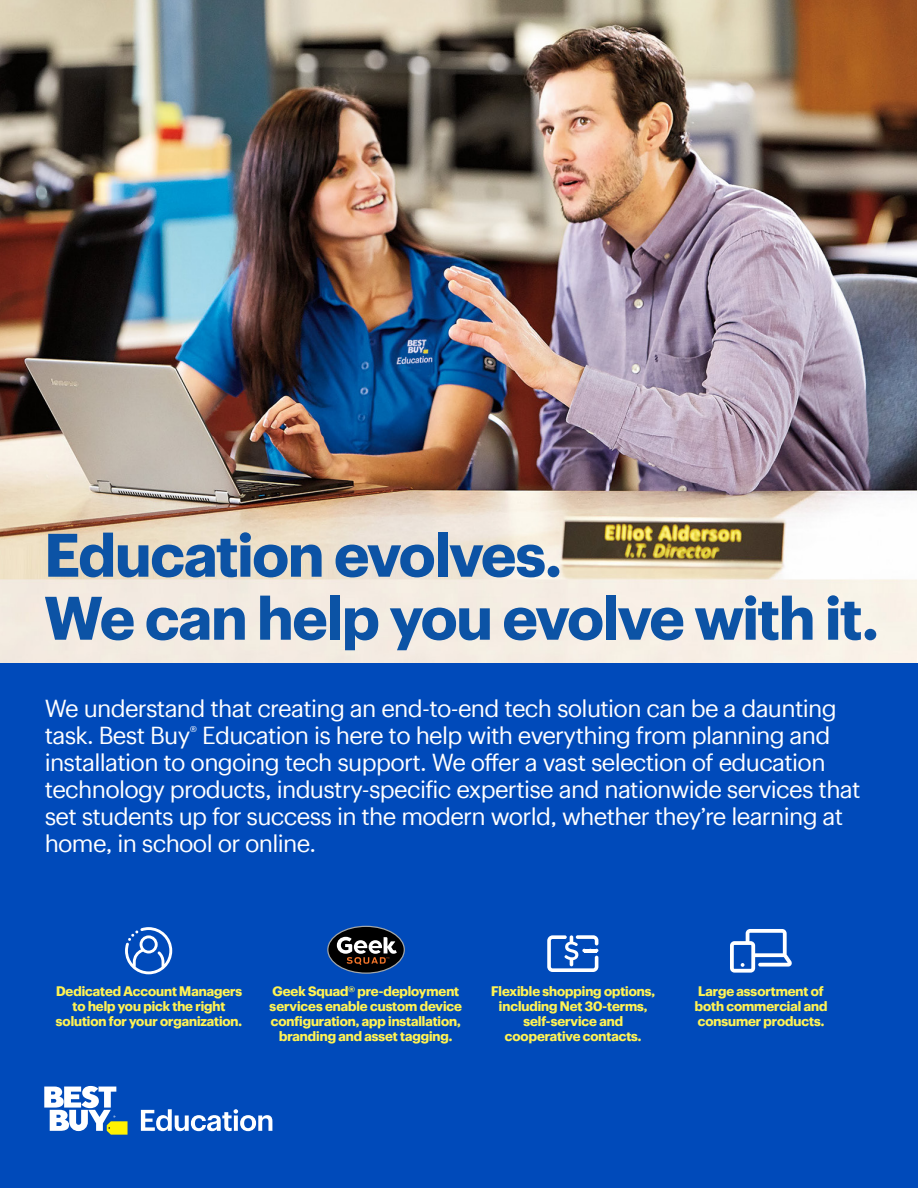
<style>
.page{position:relative;width:918px;height:1188px;background:#fff}
.page>*{position:absolute;margin:0;border:0;box-sizing:border-box;transform-origin:0 0}
.t1{font:700 60px/63px "Human BBY 75";letter-spacing:-.01em;color:#0c53a5}
.t2{font:24px/27px "Human BBY Office";color:#fff}
.t3{font:700 13.5px/15px "Human BBY Office";color:#fff353;text-align:center}
</style>
<div class="page">
<img style="left:0;top:0;width:917px;height:663px">
<div style="left:0;top:663px;width:918px;height:525px;background:#004aba"></div>
<svg style="left:730px;top:929px;width:62px;height:44px"></svg>
<svg style="left:125px;top:927px;width:47px;height:47px"></svg>
<svg style="left:327px;top:926px;width:78px;height:48px"></svg>
<svg style="left:141px;top:1109px;width:131px;height:22px"></svg>
<svg style="left:44px;top:1086px;width:84px;height:49px"></svg>
<svg style="left:547px;top:935px;width:51px;height:37px"></svg>
<p class="t1" style="left:45px;top:518px;width:835px">Education evolves.<br>We can help you evolve with it.</p>
<p class="t2" style="left:45px;top:693px;width:793px">We understand that creating an end-to-end tech solution can be a daunting task. Best Buy<sup>®</sup> Education is here to help with everything from planning and</p>
<p class="t2" style="left:45px;top:747px;width:782px">installation to ongoing tech support. We offer a vast selection of education</p>
<p class="t2" style="left:45px;top:774px;width:817px">technology products, industry-specific expertise and nationwide services that set students up for success in the modern world, whether they’re learning at home, in school or online.</p>
<p class="t3" style="left:491px;top:982px;width:165px">Flexible shopping options,</p>
<p class="t3" style="left:499px;top:997px;width:150px">including Net 30-terms,</p>
<p class="t3" style="left:523px;top:1012px;width:101px">self-service and</p>
<p class="t3" style="left:505px;top:1027px;width:138px">cooperative contacts.</p>
<p class="t3" style="left:56px;top:982px;width:188px">Dedicated Account Managers to help you pick the right solution for your organization.</p>
<p class="t3" style="left:270px;top:982px;width:194px">Geek Squad® pre-deployment services enable custom device configuration, app installation, branding and asset tagging.</p>
<p class="t3" style="left:695px;top:982px;width:134px;text-align:left">Large assortment of both commercial and consumer products.</p>
</div>
